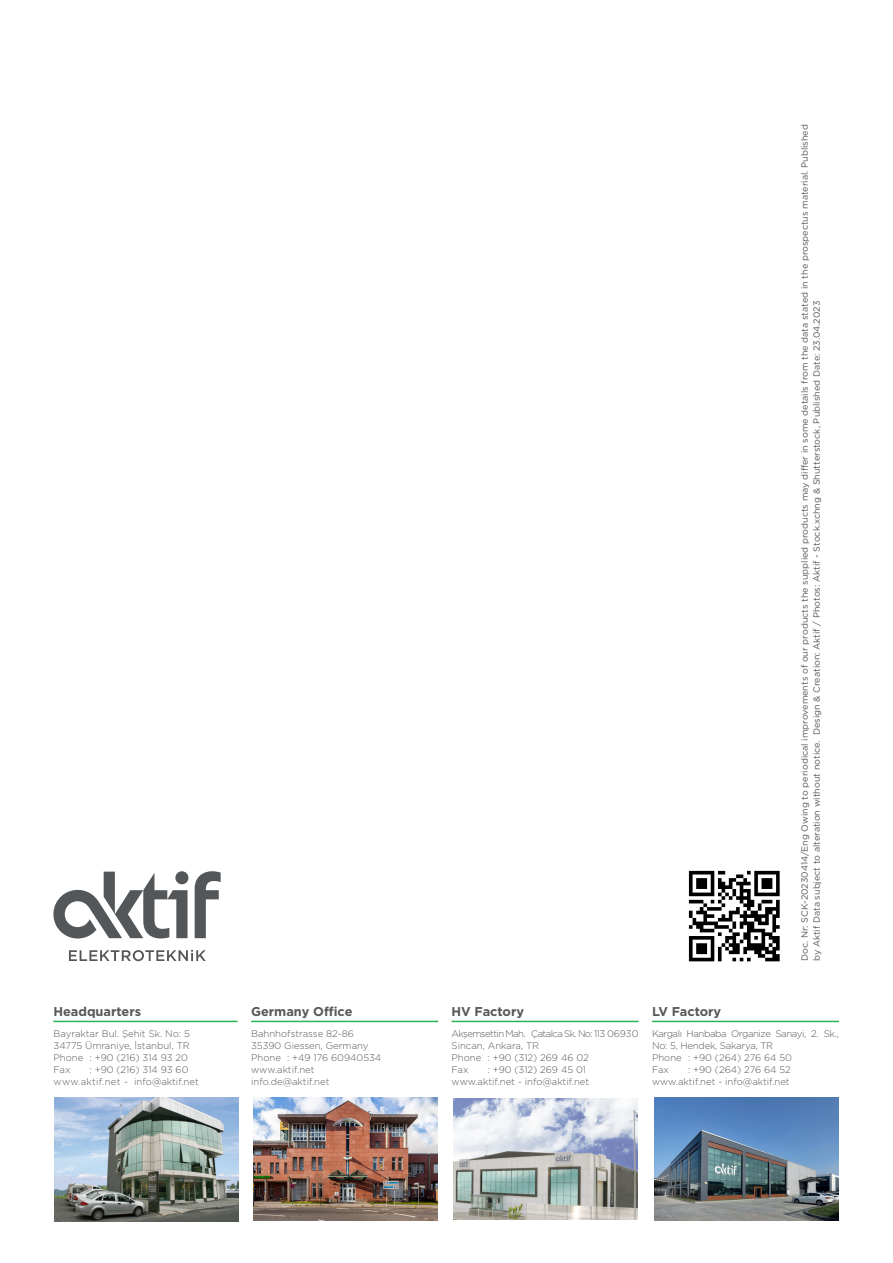
<style>
.page{position:relative;width:893px;height:1263px;background:#fff}
.page>*{position:absolute;margin:0;border:0;box-sizing:border-box;transform-origin:0 0}
.t1{font:700 12.75px "Gotham";color:#575755}
.Icindekiler_Alt_Baslik_SepLacivert{font:300 9.6px "Gotham";color:#575755}
.Icindekiler_Alt_Baslik_SepLacivert-2{font:300 9.6px/12px "Gotham";letter-spacing:-.04em;color:#575755}
.Icindekiler_Alt_Baslik_SepLacivert-3{font:300 9.6px/12px "Gotham";letter-spacing:-.06em;color:#575755}
.Text{font:9px "Gotham";color:#575755}
</style>
<div class="page">
<img style="left:688px;top:870px;width:92px;height:92px">
<hr style="left:452px;top:1021px;width:186px;height:1px;background:#2ab355">
<hr style="left:251px;top:1021px;width:187px;height:1px;background:#2ab355">
<hr style="left:652px;top:1021px;width:187px;height:1px;background:#2ab355">
<hr style="left:53px;top:1021px;width:185px;height:1px;background:#2ab355">
<svg style="left:53px;top:871px;width:168px;height:68px"></svg>
<svg style="left:69px;top:950px;width:137px;height:11px"></svg>
<img style="left:454px;top:1098px;width:184px;height:121px">
<img style="left:54px;top:1097px;width:184px;height:124px">
<img style="left:253px;top:1097px;width:184px;height:123px">
<img style="left:654px;top:1097px;width:184px;height:123px">
<p class="t1" style="left:53px;top:1003px;width:89px">Headquarters</p>
<p class="Icindekiler_Alt_Baslik_SepLacivert" style="left:54px;top:1027px;width:138px">Bayraktar Bul. Şehit Sk. No: 5</p>
<p class="Icindekiler_Alt_Baslik_SepLacivert" style="left:54px;top:1039px;width:138px">34775 Ümraniye, İstanbul, TR</p>
<p class="Icindekiler_Alt_Baslik_SepLacivert" style="left:54px;top:1051px;width:136px">Phone : +90 (216) 314 93 20</p>
<p class="Icindekiler_Alt_Baslik_SepLacivert" style="left:54px;top:1063px;width:18px">Fax</p>
<p class="Icindekiler_Alt_Baslik_SepLacivert" style="left:90px;top:1063px;width:100px">: +90 (216) 314 93 60</p>
<p class="Icindekiler_Alt_Baslik_SepLacivert" style="left:54px;top:1075px;width:147px">www.aktif.net - info@aktif.net</p>
<p class="Text" style="left:799px;top:961px;width:838px;rotate:-90deg">Doc. Nr: SCK-20230414/Eng Owing to periodical improvements of our products the supplied products may differ in some details from the data stated in the prospectus material. Published</p>
<p class="Text" style="left:811px;top:961px;width:662px;rotate:-90deg">by Aktif Data subject to alteration without notice. Design &amp; Creation: Aktif / Photos: Aktif - Stock.xchng &amp; Shutterstock, Published Date: 23.04.2023</p>
<p class="t1" style="left:251px;top:1003px;width:103px">Germany Office</p>
<p class="t1" style="left:452px;top:1003px;width:74px">HV Factory</p>
<p class="Icindekiler_Alt_Baslik_SepLacivert" style="left:251px;top:1027px;width:104px">Bahnhofstrasse 82-86</p>
<p class="Icindekiler_Alt_Baslik_SepLacivert" style="left:251px;top:1039px;width:119px">35390 Giessen, Germany</p>
<p class="Icindekiler_Alt_Baslik_SepLacivert" style="left:251px;top:1051px;width:132px">Phone : +49 176 60940534</p>
<p class="Icindekiler_Alt_Baslik_SepLacivert" style="left:251px;top:1063px;width:65px">www.aktif.net</p>
<p class="Icindekiler_Alt_Baslik_SepLacivert" style="left:251px;top:1075px;width:80px">info.de@aktif.net</p>
<p class="Icindekiler_Alt_Baslik_SepLacivert-3" style="left:452px;top:1027px;width:188px">Akşemsettin Mah. Çatalca Sk. No: 113 06930<br>Sincan, Ankara, TR</p>
<p class="Icindekiler_Alt_Baslik_SepLacivert" style="left:452px;top:1051px;width:139px">Phone : +90 (312) 269 46 02</p>
<p class="Icindekiler_Alt_Baslik_SepLacivert" style="left:452px;top:1063px;width:18px">Fax</p>
<p class="Icindekiler_Alt_Baslik_SepLacivert" style="left:488px;top:1063px;width:100px">: +90 (312) 269 45 01</p>
<p class="Icindekiler_Alt_Baslik_SepLacivert" style="left:452px;top:1075px;width:139px">www.aktif.net - info@aktif.net</p>
<p class="t1" style="left:652px;top:1003px;width:71px">LV Factory</p>
<p class="Icindekiler_Alt_Baslik_SepLacivert-2" style="left:652px;top:1027px;width:188px">Kargalı Hanbaba Organize Sanayi, 2. Sk.,<br>No: 5, Hendek, Sakarya, TR</p>
<p class="Icindekiler_Alt_Baslik_SepLacivert" style="left:652px;top:1051px;width:142px">Phone : +90 (264) 276 64 50</p>
<p class="Icindekiler_Alt_Baslik_SepLacivert" style="left:652px;top:1063px;width:18px">Fax</p>
<p class="Icindekiler_Alt_Baslik_SepLacivert" style="left:688px;top:1063px;width:104px">: +90 (264) 276 64 52</p>
<p class="Icindekiler_Alt_Baslik_SepLacivert" style="left:652px;top:1075px;width:139px">www.aktif.net - info@aktif.net</p>
</div>
